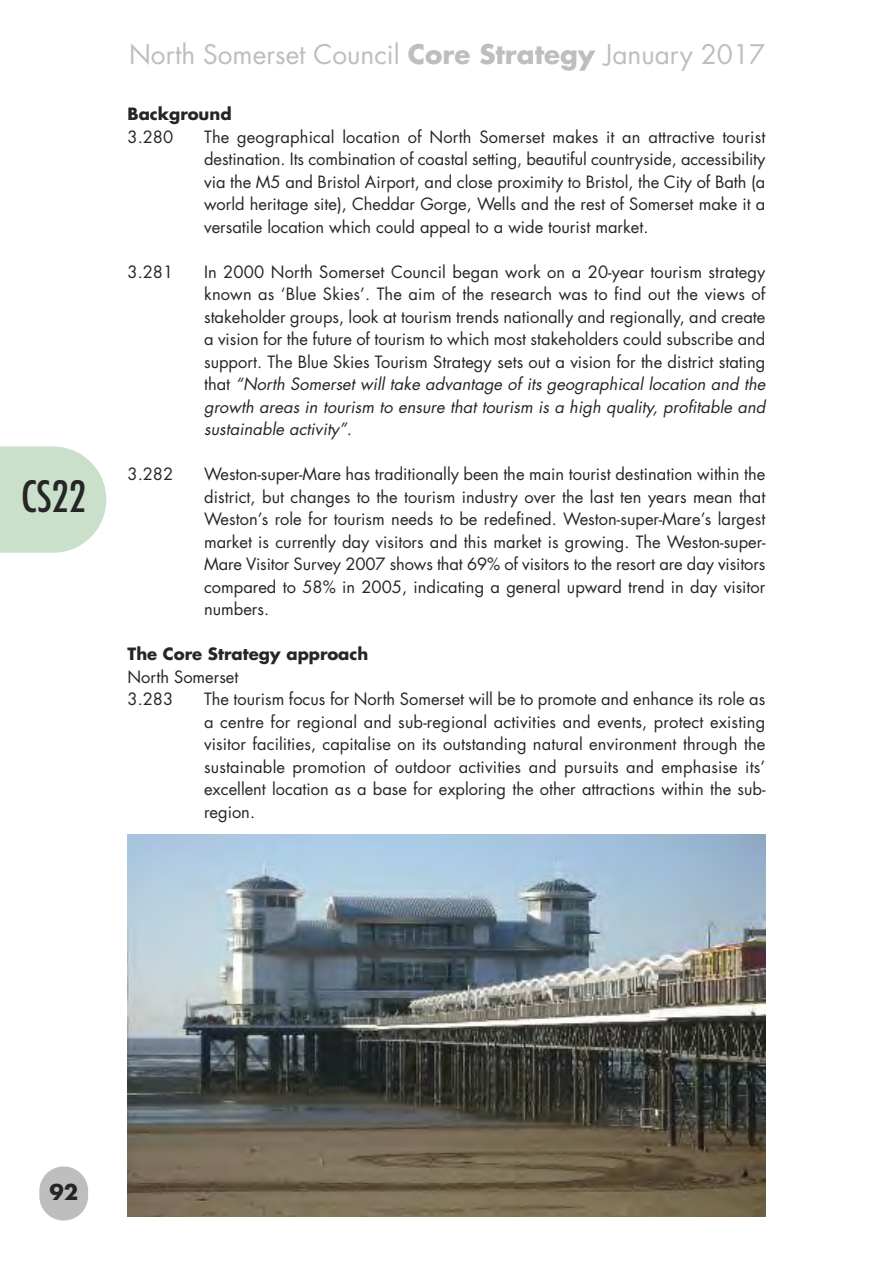
<style>
.page{position:relative;width:893px;height:1263px;background:#fff}
.page>*{position:absolute;margin:0;border:0;box-sizing:border-box;transform-origin:0 0}
.t1{font:condensed 42px "Futura LT";color:#272627}
.t2{font:26.25px "Futura LT";color:#bebebe}
.t3{font:700 21px "Futura LT";color:#272627}
.t4{font:16.5px/22.5px "Futura LT";color:#272627;text-align:justify}
.t5{font:700 16.5px "Futura LT";color:#272627}
.s1{font-weight:700}
.s2{font-style:italic}
</style>
<div class="page">
<div style="left:39px;top:1166px;width:49px;height:54px;background:#bebebe;border-radius:24px"></div>
<svg style="left:0;top:446px;width:106px;height:107px;background:#cfe3cf"></svg>
<img style="left:128px;top:835px;width:637px;height:381px">
<h1 class="t1" style="left:21px;top:477px;width:66px">CS22</h1>
<h2 class="t2" style="left:129px;top:43px;width:638px">North Somerset Council <span class="s1">Core Strategy</span> January 2017</h2>
<p class="t5" style="left:128px;top:106px;width:106px">Background</p>
<p class="t4" style="left:128px;top:127px;width:47px">3.280</p>
<p class="t4" style="left:204px;top:127px;width:563px">The geographical location of North Somerset makes it an attractive tourist destination. Its combination of coastal setting, beautiful countryside, accessibility via the M5 and Bristol Airport, and close proximity to Bristol, the City of Bath (a world heritage site), Cheddar Gorge, Wells and the rest of Somerset make it a versatile location which could appeal to a wide tourist market.</p>
<p class="t4" style="left:128px;top:262px;width:47px">3.281</p>
<p class="t4" style="left:204px;top:262px;width:563px">In 2000 North Somerset Council began work on a 20-year tourism strategy known as ‘Blue Skies’. The aim of the research was to find out the views of stakeholder groups, look at tourism trends nationally and regionally, and create a vision for the future of tourism to which most stakeholders could subscribe and support. The Blue Skies Tourism Strategy sets out a vision for the district stating that <span class="s2">“North Somerset will take advantage of its geographical location and the growth areas in tourism to ensure that tourism is a high quality, profitable and sustainable activity”.</span></p>
<p class="t4" style="left:128px;top:464px;width:47px">3.282</p>
<p class="t4" style="left:204px;top:464px;width:563px">Weston-super-Mare has traditionally been the main tourist destination within the district, but changes to the tourism industry over the last ten years mean that Weston’s role for tourism needs to be redefined. Weston-super-Mare’s largest market is currently day visitors and this market is growing. The Weston-super-Mare Visitor Survey 2007 shows that 69% of visitors to the resort are day visitors compared to 58% in 2005, indicating a general upward trend in day visitor numbers.</p>
<p class="t5" style="left:128px;top:646px;width:242px">The Core Strategy approach</p>
<p class="t4" style="left:128px;top:667px;width:112px">North Somerset<br>3.283</p>
<p class="t4" style="left:204px;top:689px;width:563px">The tourism focus for North Somerset will be to promote and enhance its role as a centre for regional and sub-regional activities and events, protect existing visitor facilities, capitalise on its outstanding natural environment through the sustainable promotion of outdoor activities and pursuits and emphasise its’ excellent location as a base for exploring the other attractions within the sub&shy;region.</p>
<p class="t3" style="left:49px;top:1182px;width:30px">92</p>
</div>
